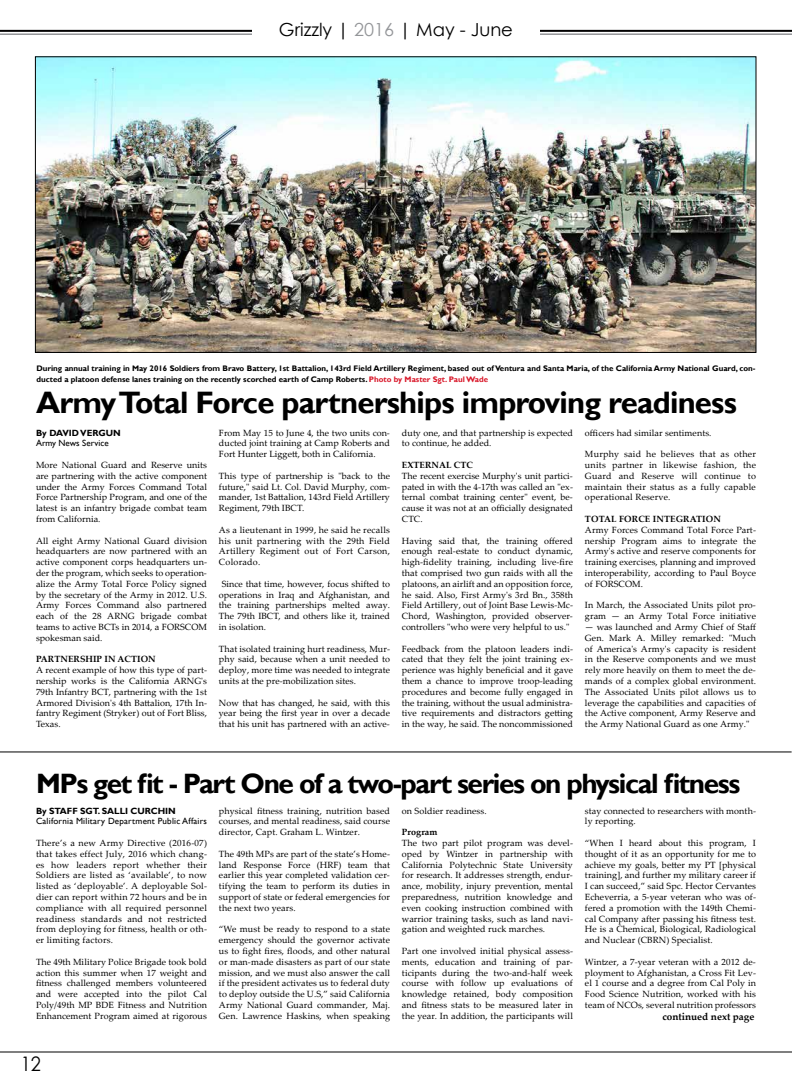
<style>
.page{position:relative;width:792px;height:1080px;background:#fff}
.page>*{position:absolute;margin:0;border:0;box-sizing:border-box;transform-origin:0 0}
.t1{font:700 31px "Gill Sans";letter-spacing:-.025em;color:#000}
.t2{font:700 28px "Gill Sans";letter-spacing:-.05em;color:#000}
.t3{font:20px "Century Gothic";color:#000;scale:.91 1}
.t4{font:18px "Century Gothic";color:#000}
.t5{font:700 10px "Palatino Linotype";color:#000}
.t6{font:9px/10.8px "Palatino Linotype";letter-spacing:.01em;color:#000;text-align:justify}
.t7{font:700 9px "Palatino Linotype";letter-spacing:.005em;color:#000}
.t8{font:9px "Gill Sans";letter-spacing:.025em;color:#000}
.t9{font:700 9px "Gill Sans";letter-spacing:-.005em;color:#000}
.t10{font:9px "Gill Sans";color:#000}
.t11{font:700 8px/10.8px "Gill Sans";color:#000}
.s1{color:#939598}
.s2{color:#d9182a}
</style>
<div class="page">
<hr style="left:540px;top:30px;width:252px;height:2px;background:#000">
<hr style="left:540px;top:33px;width:252px;height:2px;background:#939598">
<hr style="left:0;top:1052px;width:792px;height:1px;background:#000">
<hr style="left:0;top:30px;width:252px;height:2px;background:#000">
<hr style="left:0;top:33px;width:252px;height:2px;background:#939598">
<img style="left:37px;top:59px;width:717px;height:292px">
<hr style="left:0;top:751px;width:792px;height:1px;background:#000">
<h3 class="t4" style="left:279px;top:17px;width:236px">Grizzly | <span class="s1">2016</span> | May - June</h3>
<p class="t11" style="left:36px;top:363px;width:721px">During annual training in May 2016 Soldiers from Bravo Battery, 1st Battalion, 143rd Field Artillery Regiment, based out of Ventura and Santa Maria, of the California Army National Guard, con&shy;ducted a platoon defense lanes training on the recently scorched earth of Camp Roberts. <span class="s2">Photo by Master Sgt. Paul Wade</span></p>
<h1 class="t1" style="left:36px;top:384px;width:703px">Army Total Force partnerships improving readiness</h1>
<p class="t9" style="left:36px;top:427px;width:86px">By DAVID VERGUN</p>
<p class="t10" style="left:36px;top:438px;width:74px">Army News Service</p>
<p class="t6" style="left:36px;top:459px;width:173px">More National Guard and Reserve units are partnering with the active component under the Army Forces Command Total Force Partnership Program, and one of the latest is an infantry brigade combat team from California.</p>
<p class="t6" style="left:36px;top:535px;width:173px">All eight Army National Guard division headquarters are now partnered with an active component corps headquarters un&shy;der the program, which seeks to operation&shy;alize the Army Total Force Policy signed by the secretary of the Army in 2012. U.S.<br>Army Forces Command also partnered each of the 28 ARNG brigade combat teams to active BCTs in 2014, a FORSCOM spokesman said.</p>
<p class="t7" style="left:36px;top:653px;width:121px">PARTNERSHIP IN ACTION</p>
<p class="t6" style="left:36px;top:664px;width:173px">A recent example of how this type of part&shy;nership works is the California ARNG's 79th Infantry BCT, partnering with the 1st Armored Division's 4th Battalion, 17th In&shy;fantry Regiment (Stryker) out of Fort Bliss, Texas.</p>
<p class="t6" style="left:219px;top:427px;width:172px">From May 15 to June 4, the two units con&shy;ducted joint training at Camp Roberts and Fort Hunter Liggett, both in California.</p>
<p class="t6" style="left:219px;top:470px;width:173px">This type of partnership is "back to the future," said Lt. Col. David Murphy, com&shy;mander, 1st Battalion, 143rd Field Artillery Regiment, 79th IBCT.</p>
<p class="t6" style="left:219px;top:524px;width:173px">As a lieutenant in 1999, he said he recalls his unit partnering with the 29th Field Artillery Regiment out of Fort Carson, Colorado.</p>
<p class="t6" style="left:219px;top:578px;width:173px;text-indent:3px">Since that time, however, focus shifted to operations in Iraq and Afghanistan, and the training partnerships melted away.<br>The 79th IBCT, and others like it, trained in isolation.</p>
<p class="t6" style="left:219px;top:643px;width:172px">That isolated training hurt readiness, Mur&shy;phy said, because when a unit needed to deploy, more time was needed to integrate units at the pre-mobilization sites.</p>
<p class="t6" style="left:219px;top:697px;width:172px">Now that has changed, he said, with this year being the first year in over a decade that his unit has partnered with an active-</p>
<p class="t6" style="left:402px;top:427px;width:173px">duty one, and that partnership is expected to continue, he added.</p>
<p class="t7" style="left:402px;top:459px;width:73px">EXTERNAL CTC</p>
<p class="t6" style="left:402px;top:470px;width:173px">The recent exercise Murphy's unit partici&shy;pated in with the 4-17th was called an "ex&shy;ternal combat training center" event, be&shy;cause it was not at an officially designated CTC.</p>
<p class="t6" style="left:402px;top:535px;width:173px">Having said that, the training offered enough real-estate to conduct dynamic, high-fidelity training, including live-fire that comprised two gun raids with all the platoons, an airlift and an opposition force, he said. Also, First Army's 3rd Bn., 358th Field Artillery, out of Joint Base Lewis-Mc-Chord, Washington, provided observer&shy;controllers "who were very helpful to us."</p>
<p class="t6" style="left:402px;top:643px;width:173px">Feedback from the platoon leaders indi&shy;cated that they felt the joint training ex&shy;perience was highly beneficial and it gave them a chance to improve troop-leading procedures and become fully engaged in the training, without the usual administra&shy;tive requirements and distractors getting in the way, he said. The noncommissioned</p>
<p class="t6" style="left:585px;top:427px;width:128px">officers had similar sentiments.</p>
<p class="t6" style="left:585px;top:448px;width:172px">Murphy said he believes that as other units partner in likewise fashion, the Guard and Reserve will continue to maintain their status as a fully capable operational Reserve.</p>
<p class="t7" style="left:585px;top:513px;width:137px">TOTAL FORCE INTEGRATION</p>
<p class="t6" style="left:585px;top:524px;width:173px">Army Forces Command Total Force Part&shy;nership Program aims to integrate the Army's active and reserve components for training exercises, planning and improved interoperability, according to Paul Boyce of FORSCOM.</p>
<p class="t6" style="left:585px;top:600px;width:173px">In March, the Associated Units pilot pro&shy;gram — an Army Total Force initiative</p>
<p class="t6" style="left:585px;top:621px;width:173px">— was launched and Army Chief of Staff Gen. Mark A. Milley remarked: "Much of America's Army's capacity is resident in the Reserve components and we must rely more heavily on them to meet the de&shy;mands of a complex global environment.<br>The Associated Units pilot allows us to leverage the capabilities and capacities of the Active component, Army Reserve and the Army National Guard as one Army."</p>
<h2 class="t2" style="left:36px;top:767px;width:706px">MPs get fit - Part One of a two-part series on physical fitness</h2>
<p class="t9" style="left:36px;top:805px;width:141px">By STAFF SGT. SALLI CURCHIN</p>
<p class="t8" style="left:36px;top:816px;width:173px">California Military Department Public Affairs</p>
<p class="t6" style="left:36px;top:837px;width:173px">There’s a new Army Directive (2016-07) that takes effect July, 2016 which chang&shy;es how leaders report whether their Soldiers are listed as ‘available’, to now listed as ‘deployable’. A deployable Sol&shy;dier can report within 72 hours and be in compliance with all required personnel readiness standards and not restricted from deploying for fitness, health or oth&shy;er limiting factors.</p>
<p class="t6" style="left:36px;top:956px;width:173px">The 49th Military Police Brigade took bold action this summer when 17 weight and fitness challenged members volunteered and were accepted into the pilot Cal Poly/49th MP BDE Fitness and Nutrition Enhancement Program aimed at rigorous</p>
<p class="t6" style="left:219px;top:805px;width:173px">physical fitness training, nutrition based courses, and mental readiness, said course director, Capt. Graham L. Wintzer.</p>
<p class="t6" style="left:219px;top:848px;width:173px">The 49th MPs are part of the state’s Home&shy;land Response Force (HRF) team that earlier this year completed validation cer&shy;tifying the team to perform its duties in support of state or federal emergencies for the next two years.</p>
<p class="t6" style="left:219px;top:924px;width:173px">“We must be ready to respond to a state emergency should the governor activate us to fight fires, floods, and other natural or man-made disasters as part of our state mission, and we must also answer the call if the president activates us to federal duty to deploy outside the U.S,” said California Army National Guard commander, Maj.<br>Gen. Lawrence Haskins, when speaking</p>
<p class="t6" style="left:402px;top:805px;width:86px">on Soldier readiness.</p>
<p class="t7" style="left:402px;top:826px;width:37px">Program</p>
<p class="t6" style="left:402px;top:837px;width:173px">The two part pilot program was devel&shy;oped by Wintzer in partnership with California Polytechnic State University for research. It addresses strength, endur&shy;ance, mobility, injury prevention, mental preparedness, nutrition knowledge and even cooking instruction combined with warrior training tasks, such as land navi&shy;gation and weighted ruck marches.</p>
<p class="t6" style="left:402px;top:945px;width:173px">Part one involved initial physical assess&shy;ments, education and training of par&shy;ticipants during the two-and-half week course with follow up evaluations of knowledge retained, body composition and fitness stats to be measured later in the year. In addition, the participants will</p>
<p class="t6" style="left:585px;top:805px;width:173px">stay connected to researchers with month&shy;ly reporting.</p>
<p class="t6" style="left:585px;top:837px;width:173px">“When I heard about this program, I thought of it as an opportunity for me to achieve my goals, better my PT [physical training], and further my military career if I can succeed,” said Spc. Hector Cervantes Echeverria, a 5-year veteran who was of&shy;fered a promotion with the 149th Chemi&shy;cal Company after passing his fitness test.<br>He is a Chemical, Biological, Radiological and Nuclear (CBRN) Specialist.</p>
<p class="t6" style="left:585px;top:956px;width:173px">Wintzer, a 7-year veteran with a 2012 de&shy;ployment to Afghanistan, a Cross Fit Lev&shy;el 1 course and a degree from Cal Poly in Food Science Nutrition, worked with his team of NCOs, several nutrition professors</p>
<p class="t5" style="left:662px;top:1010px;width:94px">continued next page</p>
<h3 class="t3" style="left:21px;top:1050px;width:24px">12</h3>
</div>
